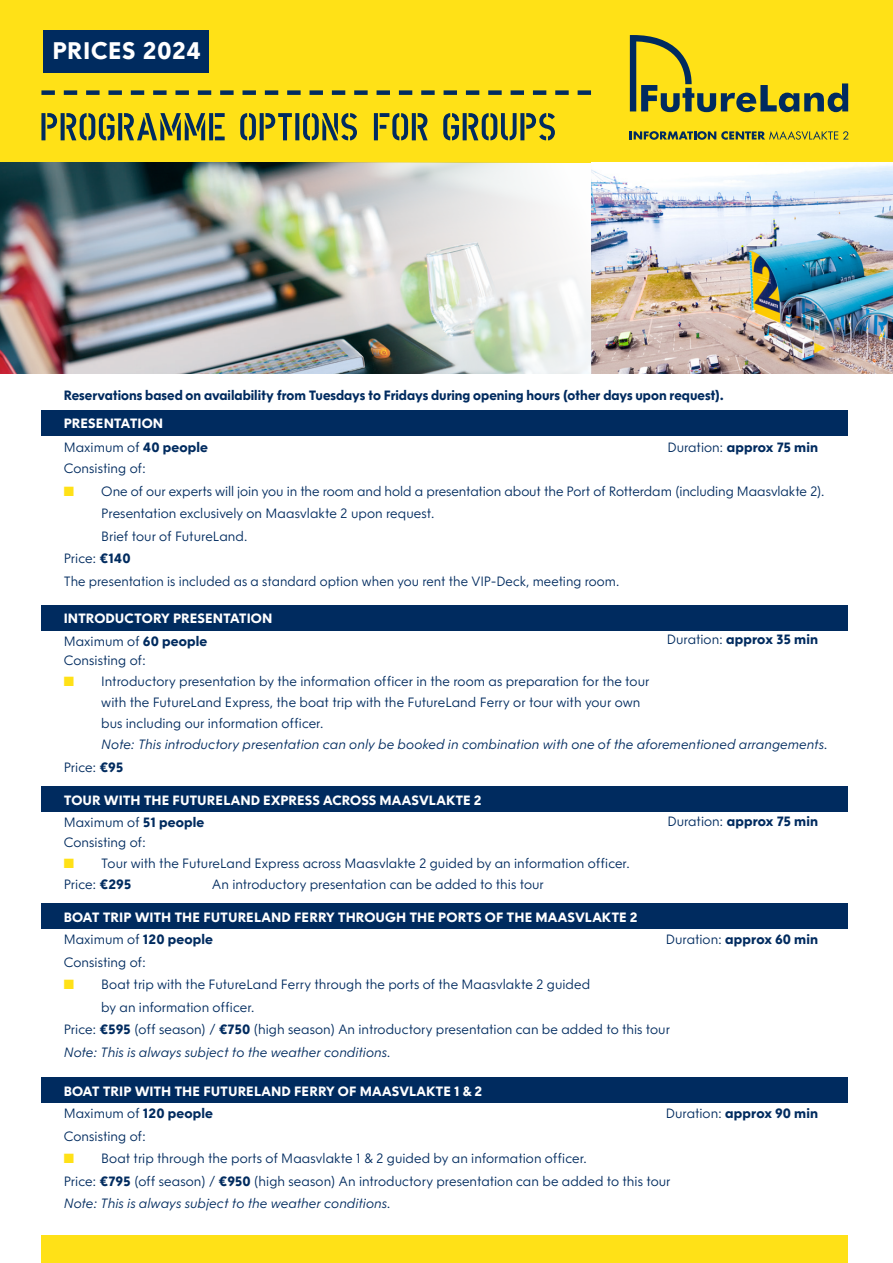
<style>
.page{position:relative;width:893px;height:1263px;background:#fff}
.page>*{position:absolute;margin:0;border:0;box-sizing:border-box;transform-origin:0 0}
.t1{font:700 24px "NLRTM";letter-spacing:.02em;color:#fff}
.t2{font:300 13.5px/22.5px "NLRTM";color:#002b5f}
.t3{font:italic 300 13.5px "NLRTM";color:#002b5f}
.t4{font:700 13.5px "NLRTM";letter-spacing:.005em;color:#fff}
.t5{font:700 13.5px "NLRTM";color:#002b5f}
.t6{font:700 13.5px "NLRTM";color:#002b5f;scale:.96 1}
.s1{font-weight:700}
.s2{font-weight:300}
.s3{color:#ffe117}
</style>
<div class="page">
<div style="left:41px;top:1235px;width:807px;height:28px;background:#ffe117"></div>
<div style="left:0;top:0;width:893px;height:163px;background:#ffe117"></div>
<img style="left:0;top:163px;width:893px;height:211px">
<div style="left:41px;top:410px;width:807px;height:26px;background:#002b5f"></div>
<svg style="left:41px;top:90px;width:550px;height:5px"></svg>
<div style="left:41px;top:786px;width:807px;height:26px;background:#002b5f"></div>
<div style="left:41px;top:605px;width:807px;height:26px;background:#002b5f"></div>
<div style="left:41px;top:903px;width:807px;height:26px;background:#002b5f"></div>
<div style="left:41px;top:1078px;width:807px;height:25px;background:#002b5f"></div>
<svg style="left:374px;top:113px;width:181px;height:27px"></svg>
<svg style="left:41px;top:113px;width:316px;height:27px"></svg>
<svg style="left:630px;top:35px;width:218px;height:77px"></svg>
<svg style="left:630px;top:131px;width:218px;height:9px"></svg>
<div style="left:43px;top:30px;width:166px;height:42px;background:#002b5f"></div>
<p class="t1" style="left:53px;top:36px;width:150px">PRICES 2024</p>
<p class="t6" style="left:64px;top:387px;width:689px">Reservations based on availability from Tuesdays to Fridays during opening hours (other days upon request).</p>
<p class="t4" style="left:64px;top:415px;width:101px">PRESENTATION</p>
<p class="t2" style="left:64px;top:436px;width:146px">Maximum of <span class="s1">40 people</span></p>
<p class="t5" style="left:667px;top:439px;width:152px"><span class="s2">Duration:</span> approx 75 min</p>
<p class="t2" style="left:64px;top:457px;width:84px">Consisting of:</p>
<p class="t2" style="left:101px;top:480px;width:725px;text-indent:-37px"><span class="s3">■</span> One of our experts will join you in the room and hold a presentation about the Port of Rotterdam (including Maasvlakte 2).<br>Presentation exclusively on Maasvlakte 2 upon request.<br>Brief tour of FutureLand.</p>
<p class="t2" style="left:64px;top:547px;width:68px">Price: <span class="s1">€140</span></p>
<p class="t2" style="left:64px;top:570px;width:557px">The presentation is included as a standard option when you rent the VIP-Deck, meeting room.</p>
<p class="t4" style="left:64px;top:610px;width:210px">INTRODUCTORY PRESENTATION</p>
<p class="t2" style="left:64px;top:630px;width:145px">Maximum of <span class="s1">60 people</span></p>
<p class="t5" style="left:667px;top:631px;width:153px"><span class="s2">Duration:</span> approx 35 min</p>
<p class="t2" style="left:64px;top:649px;width:84px">Consisting of:</p>
<p class="t2" style="left:101px;top:671px;width:550px;line-height:21px;text-indent:-37px"><span class="s3">■</span> Introductory presentation by the information officer in the room as preparation for the tour with the FutureLand Express, the boat trip with the FutureLand Ferry or tour with your own bus including our information officer.</p>
<p class="t3" style="left:101px;top:736px;width:728px">Note: This introductory presentation can only be booked in combination with one of the aforementioned arrangements.</p>
<p class="t2" style="left:64px;top:756px;width:61px">Price: <span class="s1">€95</span></p>
<p class="t4" style="left:64px;top:792px;width:419px">TOUR WITH THE FUTURELAND EXPRESS ACROSS MAASVLAKTE 2</p>
<p class="t2" style="left:64px;top:811px;width:142px">Maximum of <span class="s1">51 people</span></p>
<p class="t5" style="left:667px;top:813px;width:152px"><span class="s2">Duration:</span> approx 75 min</p>
<p class="t2" style="left:64px;top:831px;width:84px">Consisting of:</p>
<p class="t2" style="left:64px;top:852px;width:567px"><span class="s3">■</span> Tour with the FutureLand Express across Maasvlakte 2 guided by an information officer.</p>
<p class="t2" style="left:64px;top:873px;width:69px">Price: <span class="s1">€295</span></p>
<p class="t2" style="left:212px;top:873px;width:333px">An introductory presentation can be added to this tour</p>
<p class="t4" style="left:64px;top:909px;width:575px">BOAT TRIP WITH THE FUTURELAND FERRY THROUGH THE PORTS OF THE MAASVLAKTE 2</p>
<p class="t2" style="left:64px;top:928px;width:151px">Maximum of <span class="s1">120 people</span></p>
<p class="t5" style="left:666px;top:931px;width:154px"><span class="s2">Duration:</span> approx 60 min</p>
<p class="t2" style="left:64px;top:951px;width:84px">Consisting of:</p>
<p class="t2" style="left:101px;top:973px;width:490px;text-indent:-37px"><span class="s3">■</span> Boat trip with the FutureLand Ferry through the ports of the Maasvlakte 2 guided by an information officer.</p>
<p class="t2" style="left:64px;top:1018px;width:608px">Price: <span class="s1">€595</span> (off season) / <span class="s1">€750</span> (high season) An introductory presentation can be added to this tour</p>
<p class="t3" style="left:64px;top:1044px;width:328px">Note: This is always subject to the weather conditions.</p>
<p class="t4" style="left:64px;top:1083px;width:420px">BOAT TRIP WITH THE FUTURELAND FERRY OF MAASVLAKTE 1 &amp; 2</p>
<p class="t2" style="left:64px;top:1102px;width:151px">Maximum of <span class="s1">120 people</span></p>
<p class="t5" style="left:666px;top:1105px;width:154px"><span class="s2">Duration:</span> approx 90 min</p>
<p class="t2" style="left:64px;top:1125px;width:84px">Consisting of:</p>
<p class="t2" style="left:64px;top:1147px;width:524px"><span class="s3">■</span> Boat trip through the ports of Maasvlakte 1 &amp; 2 guided by an information officer.</p>
<p class="t2" style="left:64px;top:1170px;width:608px">Price: <span class="s1">€795</span> (off season) / <span class="s1">€950</span> (high season) An introductory presentation can be added to this tour</p>
<p class="t3" style="left:64px;top:1195px;width:328px">Note: This is always subject to the weather conditions.</p>
</div>
